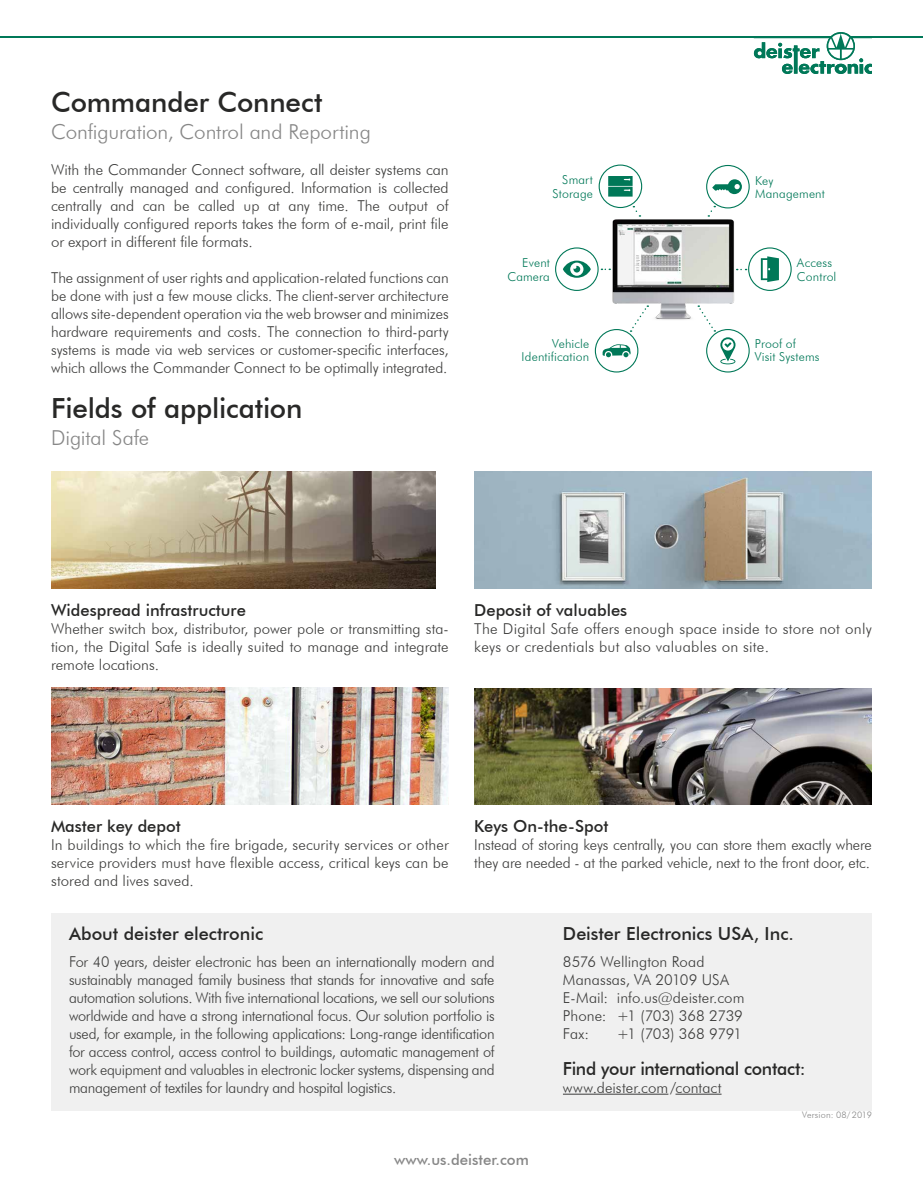
<style>
.page{position:relative;width:923px;height:1188px;background:#fff}
.page>*{position:absolute;margin:0;border:0;box-sizing:border-box;transform-origin:0 0}
.t1{font:500 27.75px "Futura BT";letter-spacing:-.005em;color:#282827}
.t2{font:300 20.7px "Futura BT";letter-spacing:-.005em;color:#878787}
.t3{font:500 18px "Futura BT";letter-spacing:-.005em;color:#282827}
.t4{font:500 16.5px "Futura BT";color:#282827}
.t5{font:300 15px/18px "Futura BT";letter-spacing:-.005em;color:#3c3c3b;text-align:justify}
.t6{font:300 15px/18px "Futura BT";letter-spacing:.015em;color:#3c3c3b}
.t7{font:500 15px "Futura BT";color:#878787}
.t8{font:300 12.3px/13.6px "Futura BT";letter-spacing:.015em;color:#007858;text-align:right}
.t9{font:300 9px "Futura BT";letter-spacing:.02em;color:#878787}
</style>
<div class="page">
<div style="left:51px;top:913px;width:820px;height:198px;background:#f0f0f0"></div>
<hr style="left:562px;top:1094px;width:106px;height:1px;background:#3c3c3b">
<hr style="left:675px;top:1094px;width:46px;height:1px;background:#3c3c3b">
<svg style="left:632px;top:206px;width:8px;height:11px"></svg>
<svg style="left:630px;top:320px;width:9px;height:12px"></svg>
<div style="left:748px;top:247px;width:43px;height:44px;border:1px solid #007858;border-radius:50%"></div>
<svg style="left:760px;top:256px;width:18px;height:26px"></svg>
<div style="left:706px;top:165px;width:43px;height:43px;border:1px solid #007858;border-radius:50%"></div>
<svg style="left:712px;top:179px;width:29px;height:15px"></svg>
<svg style="left:602px;top:344px;width:28px;height:13px"></svg>
<div style="left:594px;top:329px;width:44px;height:44px;border:1px solid #007858;border-radius:50%"></div>
<div style="left:598px;top:165px;width:44px;height:43px;border:1px solid #007858;border-radius:50%"></div>
<svg style="left:608px;top:176px;width:24px;height:21px"></svg>
<div style="left:555px;top:247px;width:43px;height:44px;border:1px solid #007858;border-radius:50%"></div>
<svg style="left:563px;top:261px;width:27px;height:17px"></svg>
<img style="left:608px;top:220px;width:130px;height:100px">
<div style="left:706px;top:329px;width:43px;height:44px;border:1px solid #007858;border-radius:50%"></div>
<svg style="left:697px;top:305px;width:38px;height:59px"></svg>
<img style="left:474px;top:688px;width:397px;height:117px">
<img style="left:51px;top:472px;width:384px;height:117px">
<img style="left:51px;top:688px;width:397px;height:117px">
<img style="left:474px;top:472px;width:397px;height:117px">
<hr style="left:0;top:36px;width:922px;height:2px;background:#007858">
<svg style="left:753px;top:32px;width:118px;height:42px"></svg>
<h1 class="t1" style="left:51px;top:85px;width:273px">Commander Connect</h1>
<h2 class="t2" style="left:51px;top:119px;width:321px">Configuration, Control and Reporting</h2>
<p class="t5" style="left:51px;top:160px;width:399px">With the Commander Connect software, all deister systems can be centrally managed and configured. Information is collected centrally and can be called up at any time. The output of individually configured reports takes the form of e-mail, print file or export in different file formats.</p>
<p class="t5" style="left:51px;top:268px;width:399px">The assignment of user rights and application-related functions can be done with just a few mouse clicks. The client-server architecture allows site-dependent operation via the web browser and minimizes hardware requirements and costs. The connection to third-party systems is made via web services or customer-specific interfaces, which allows the Commander Connect to be optimally integrated.</p>
<h1 class="t1" style="left:51px;top:391px;width:253px">Fields of application</h1>
<h2 class="t2" style="left:51px;top:425px;width:100px">Digital Safe</h2>
<p class="t8" style="left:552px;top:173px;width:42px">Smart<br>Storage</p>
<p class="t8" style="left:755px;top:173px;width:71px;text-align:left">Key<br>Management</p>
<p class="t8" style="left:507px;top:256px;width:44px">Event<br>Camera</p>
<p class="t8" style="left:796px;top:256px;width:41px;text-align:left">Access<br>Control</p>
<p class="t8" style="left:521px;top:336px;width:69px">Vehicle<br>Identification</p>
<p class="t8" style="left:754px;top:336px;width:66px;text-align:left">Proof of<br>Visit Systems</p>
<p class="t4" style="left:51px;top:600px;width:196px">Widespread infrastructure</p>
<p class="t5" style="left:51px;top:619px;width:399px">Whether switch box, distributor, power pole or transmitting sta&shy;tion, the Digital Safe is ideally suited to manage and integrate remote locations.</p>
<p class="t4" style="left:474px;top:600px;width:154px">Deposit of valuables</p>
<p class="t6" style="left:474px;top:619px;width:399px">The Digital Safe offers enough space inside to store not only keys or credentials but also valuables on site.</p>
<p class="t4" style="left:51px;top:816px;width:131px">Master key depot</p>
<p class="t5" style="left:51px;top:835px;width:399px">In buildings to which the fire brigade, security services or other service providers must have flexible access, critical keys can be stored and lives saved.</p>
<p class="t4" style="left:474px;top:816px;width:136px">Keys On-the-Spot</p>
<p class="t5" style="left:474px;top:835px;width:399px">Instead of storing keys centrally, you can store them exactly where they are needed - at the parked vehicle, next to the front door, etc.</p>
<p class="t3" style="left:69px;top:922px;width:195px">About deister electronic</p>
<p class="t5" style="left:69px;top:952px;width:427px">For 40 years, deister electronic has been an internationally modern and sustainably managed family business that stands for innovative and safe automation solutions. With five international locations, we sell our solutions worldwide and have a strong international focus. Our solution portfolio is used, for example, in the following applications: Long-range identification for access control, access control to buildings, automatic management of work equipment and valuables in electronic locker systems, dispensing and management of textiles for laundry and hospital logistics.</p>
<p class="t7" style="left:394px;top:1150px;width:136px">www.us.deister.com</p>
<p class="t3" style="left:562px;top:922px;width:232px">Deister Electronics USA, Inc.</p>
<p class="t5" style="left:562px;top:952px;width:183px;text-align:left">8576 Wellington Road<br>Manassas, VA 20109 USA<br>E-Mail: info.us@deister.com<br>Phone: +1 (703) 368 2739<br>Fax:</p>
<p class="t5" style="left:616px;top:1024px;width:127px">+1 (703) 368 9791</p>
<p class="t3" style="left:562px;top:1057px;width:244px">Find your international contact:</p>
<p class="t5" style="left:562px;top:1078px;width:160px">www.deister.com/contact</p>
<p class="t9" style="left:802px;top:1110px;width:71px">Version: 08/2019</p>
</div>
